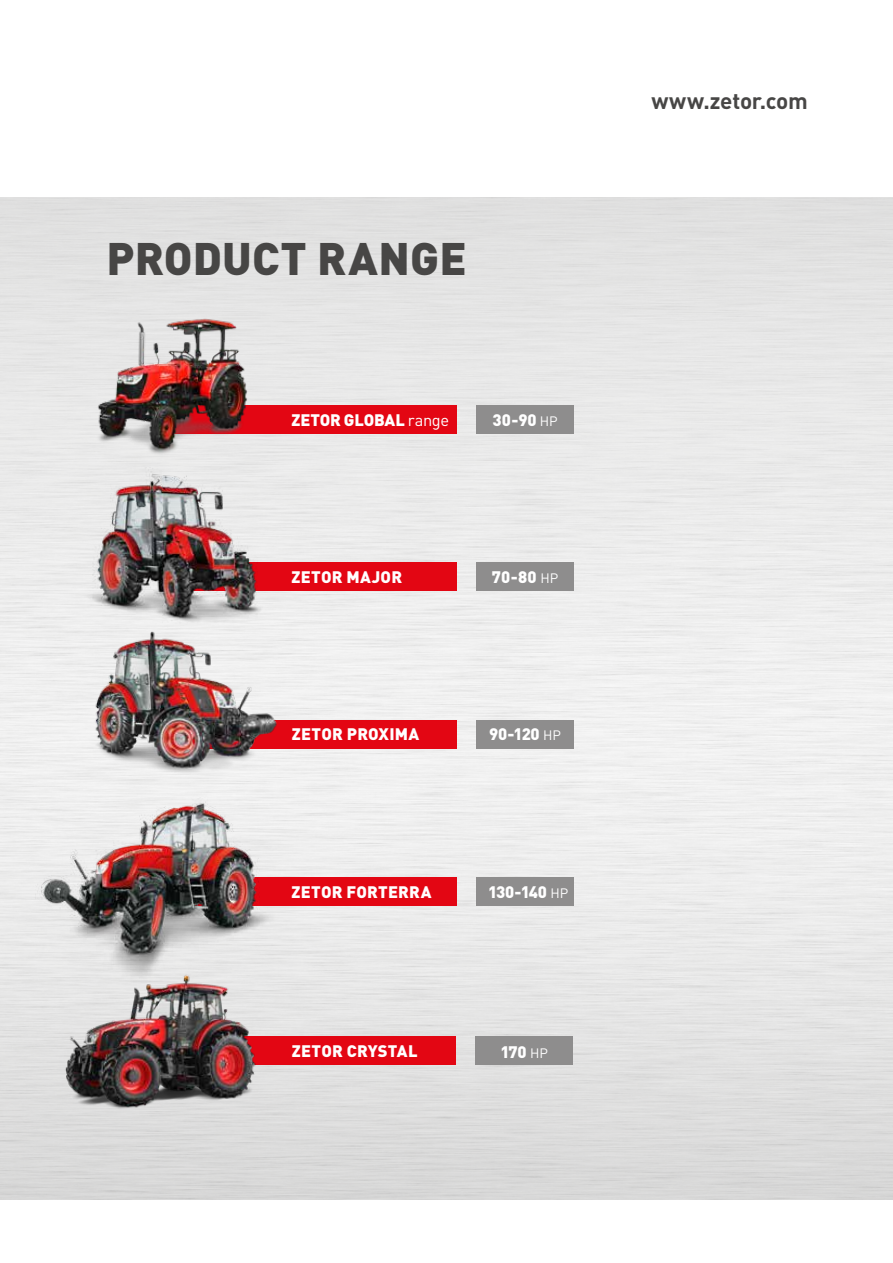
<style>
.page{position:relative;width:893px;height:1263px;background:#fff}
.page>*{position:absolute;margin:0;border:0;box-sizing:border-box;transform-origin:0 0}
.t1{font:900 45px "DIN Pro";letter-spacing:.005em;color:#474645}
.t2{font:700 22.5px "DIN Pro";letter-spacing:-.015em;color:#474645}
.t3{font:900 16.5px "DIN Pro";letter-spacing:.01em;color:#fff}
.t4{font:900 16.5px "DIN Pro";letter-spacing:-.01em;color:#fff}
.s1{font-weight:400}
.s2{font-weight:400;font-size:13.5px}
</style>
<div class="page">
<img style="left:0;top:198px;width:893px;height:1001px">
<div style="left:191px;top:562px;width:266px;height:29px;background:#e30613"></div>
<div style="left:476px;top:562px;width:98px;height:29px;background:#8e8d8d"></div>
<div style="left:158px;top:405px;width:299px;height:29px;background:#e30613"></div>
<div style="left:476px;top:405px;width:98px;height:29px;background:#8e8d8d"></div>
<div style="left:191px;top:720px;width:266px;height:28px;background:#e30613"></div>
<div style="left:476px;top:720px;width:98px;height:28px;background:#8e8d8d"></div>
<div style="left:158px;top:877px;width:299px;height:29px;background:#e30613"></div>
<div style="left:476px;top:877px;width:98px;height:29px;background:#8e8d8d"></div>
<img style="left:34px;top:605px;width:296px;height:195px">
<img style="left:90px;top:315px;width:162px;height:140px">
<img style="left:9px;top:780px;width:302px;height:202px">
<img style="left:76px;top:468px;width:197px;height:162px">
<div style="left:190px;top:1036px;width:266px;height:28px;background:#e30613"></div>
<div style="left:475px;top:1036px;width:98px;height:28px;background:#8e8d8d"></div>
<img style="left:39px;top:951px;width:238px;height:179px">
<h1 class="t1" style="left:107px;top:228px;width:362px">PRODUCT RANGE</h1>
<p class="t4" style="left:292px;top:409px;width:159px">ZETOR GLOBAL <span class="s1">range</span></p>
<p class="t3" style="left:493px;top:409px;width:67px">30-90 <span class="s2">HP</span></p>
<p class="t3" style="left:292px;top:566px;width:112px">ZETOR MAJOR</p>
<p class="t3" style="left:492px;top:566px;width:68px">70-80 <span class="s2">HP</span></p>
<p class="t3" style="left:292px;top:723px;width:129px">ZETOR PROXIMA</p>
<p class="t3" style="left:489px;top:723px;width:73px">90-120 <span class="s2">HP</span></p>
<p class="t3" style="left:292px;top:880px;width:142px">ZETOR FORTERRA</p>
<p class="t3" style="left:488px;top:880px;width:82px">130-140 <span class="s2">HP</span></p>
<p class="t3" style="left:292px;top:1039px;width:127px">ZETOR CRYSTAL</p>
<p class="t3" style="left:500px;top:1040px;width:49px">170 <span class="s2">HP</span></p>
<h2 class="t2" style="left:651px;top:86px;width:158px">www.zetor.com</h2>
</div>
